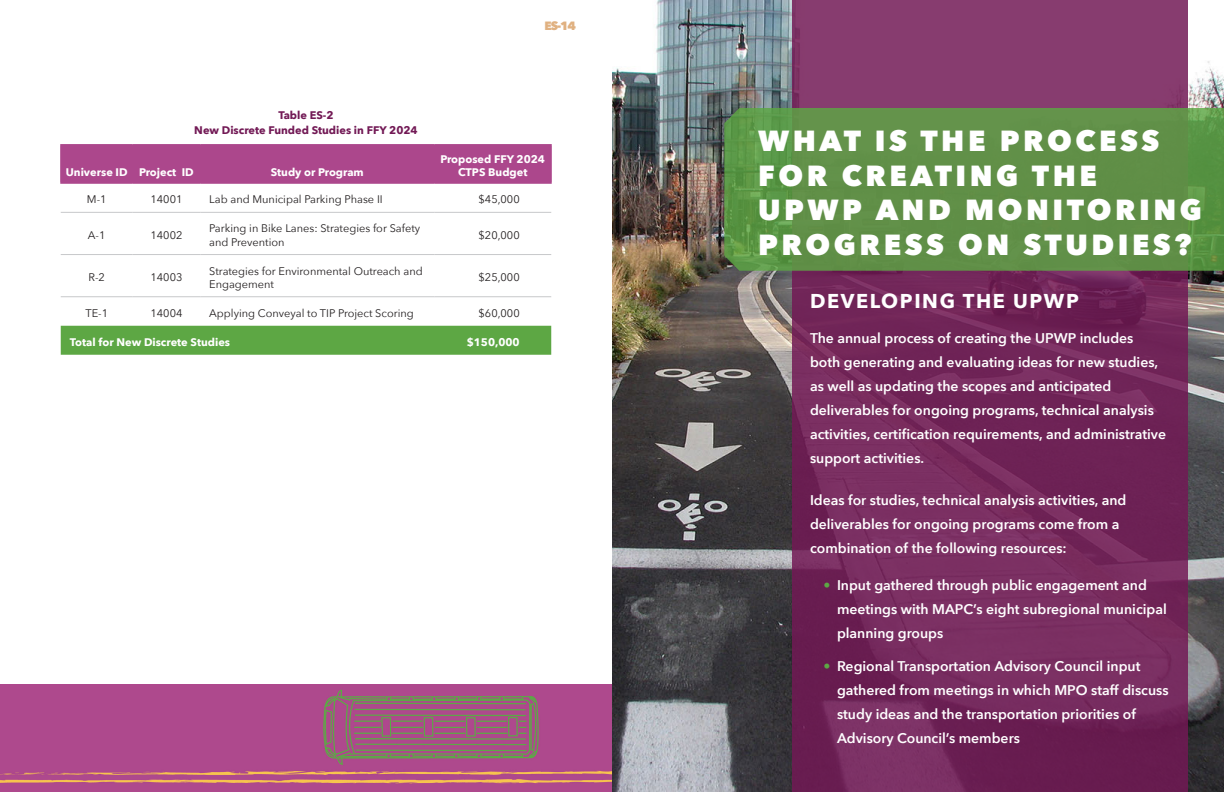
<style>
.page{position:relative;width:1224px;height:792px;background:#fff}
.page>*{position:absolute;margin:0;border:0;box-sizing:border-box;transform-origin:0 0}
.Heading_1{font:800 29px/34.8px "Avenir Next";letter-spacing:.12em;color:#fff}
.Heading_2{font:700 20px "Avenir Next";letter-spacing:.08em;color:#fff}
.Paragraph_Style_2{font:600 14px/24px "Avenir Next";color:#fff}
.t1{font:800 12px "Avenir Next";color:#e0b181}
.t2{font:11px/13.2px "Avenir Next";color:#231f20}
.Table_Header{font:700 11px/13.2px "Avenir Next";color:#fff;text-align:center}
.Figure_Table_Title{font:700 11px/15px "Avenir Next";color:#721955;text-align:center}
.s1{color:#5da744}
</style>
<div class="page">
<img style="left:612px;top:0;width:612px;height:792px">
<div style="left:61px;top:145px;width:490px;height:38px;background:#ac478c"></div>
<div style="left:61px;top:326px;width:490px;height:29px;background:#5da744"></div>
<hr style="left:200px;top:145px;width:1px;height:38px;background:#ac478c">
<hr style="left:434px;top:145px;width:1px;height:38px;background:#ac478c">
<hr style="left:61px;top:212px;width:72px;height:1px;background:#c7c8ca">
<hr style="left:133px;top:212px;width:67px;height:1px;background:#c7c8ca">
<hr style="left:200px;top:212px;width:234px;height:1px;background:#c7c8ca">
<hr style="left:434px;top:212px;width:117px;height:1px;background:#c7c8ca">
<hr style="left:61px;top:254px;width:72px;height:1px;background:#c7c8ca">
<hr style="left:133px;top:254px;width:67px;height:1px;background:#c7c8ca">
<hr style="left:200px;top:254px;width:234px;height:1px;background:#c7c8ca">
<hr style="left:434px;top:254px;width:117px;height:1px;background:#c7c8ca">
<hr style="left:61px;top:296px;width:72px;height:1px;background:#c7c8ca">
<hr style="left:133px;top:296px;width:67px;height:1px;background:#c7c8ca">
<hr style="left:200px;top:296px;width:234px;height:1px;background:#c7c8ca">
<hr style="left:434px;top:296px;width:117px;height:1px;background:#c7c8ca">
<hr style="left:60px;top:144px;width:73px;height:1px;background:#ac478c">
<hr style="left:60px;top:145px;width:1px;height:38px;background:#ac478c">
<hr style="left:133px;top:144px;width:67px;height:1px;background:#ac478c">
<hr style="left:132px;top:145px;width:1px;height:38px;background:#ac478c">
<hr style="left:200px;top:144px;width:234px;height:1px;background:#ac478c">
<hr style="left:434px;top:144px;width:118px;height:1px;background:#ac478c">
<hr style="left:551px;top:145px;width:1px;height:38px;background:#ac478c">
<hr style="left:60px;top:183px;width:73px;height:1px;background:#ac478c">
<hr style="left:133px;top:183px;width:67px;height:1px;background:#ac478c">
<hr style="left:200px;top:183px;width:234px;height:1px;background:#ac478c">
<hr style="left:434px;top:183px;width:118px;height:1px;background:#ac478c">
<img style="left:0;top:684px;width:612px;height:108px">
<svg style="left:792px;top:0;width:396px;height:792px;background:#762b5e"></svg>
<svg style="left:724px;top:108px;width:500px;height:163px;background:#5f8f47"></svg>
<p class="t1" style="left:544px;top:18px;width:33px">ES-14</p>
<p class="Figure_Table_Title" style="left:194px;top:107px;width:225px">Table ES-2<br>New Discrete Funded Studies in FFY 2024</p>
<p class="Table_Header" style="left:66px;top:165px;width:63px">Universe ID</p>
<p class="Table_Header" style="left:139px;top:165px;width:56px">Project ID</p>
<p class="Table_Header" style="left:271px;top:165px;width:95px">Study or Program</p>
<p class="Table_Header" style="left:440px;top:152px;width:106px">Proposed FFY 2024<br>CTPS Budget</p>
<p class="t2" style="left:87px;top:192px;width:21px">M-1</p>
<p class="t2" style="left:151px;top:192px;width:33px">14001</p>
<p class="t2" style="left:209px;top:192px;width:175px">Lab and Municipal Parking Phase II</p>
<p class="t2" style="left:479px;top:192px;width:43px">$45,000</p>
<p class="t2" style="left:88px;top:228px;width:19px">A-1</p>
<p class="t2" style="left:151px;top:228px;width:33px">14002</p>
<p class="t2" style="left:209px;top:221px;width:212px">Parking in Bike Lanes: Strategies for Safety and Prevention</p>
<p class="t2" style="left:479px;top:228px;width:43px">$20,000</p>
<p class="t2" style="left:89px;top:270px;width:18px">R-2</p>
<p class="t2" style="left:151px;top:270px;width:33px">14003</p>
<p class="t2" style="left:209px;top:264px;width:215px">Strategies for Environmental Outreach and<br>Engagement</p>
<p class="t2" style="left:479px;top:270px;width:43px">$25,000</p>
<p class="t2" style="left:85px;top:306px;width:24px">TE-1</p>
<p class="t2" style="left:151px;top:306px;width:33px">14004</p>
<p class="t2" style="left:209px;top:306px;width:206px">Applying Conveyal to TIP Project Scoring</p>
<p class="t2" style="left:479px;top:306px;width:43px">$60,000</p>
<p class="Table_Header" style="left:70px;top:335px;width:162px">Total for New Discrete Studies</p>
<p class="Table_Header" style="left:467px;top:335px;width:55px">$150,000</p>
<p class="Heading_1" style="left:758px;top:123px;width:445px">WHAT IS THE PROCESS<br>FOR CREATING THE<br>UPWP AND MONITORING<br>PROGRESS ON STUDIES?</p>
<p class="Heading_2" style="left:810px;top:284px;width:270px">DEVELOPING THE UPWP</p>
<p class="Paragraph_Style_2" style="left:810px;top:326px;width:358px">The annual process of creating the UPWP includes both generating and evaluating ideas for new studies, as well as updating the scopes and anticipated deliverables for ongoing programs, technical analysis activities, certification requirements, and administrative support activities.</p>
<p class="Paragraph_Style_2" style="left:810px;top:488px;width:318px">Ideas for studies, technical analysis activities, and deliverables for ongoing programs come from a combination of the following resources:</p>
<p class="Paragraph_Style_2" style="left:837px;top:573px;width:331px;text-indent:-14px"><span class="s1">•</span> Input gathered through public engagement and meetings with MAPC’s eight subregional municipal planning groups</p>
<p class="Paragraph_Style_2" style="left:837px;top:654px;width:333px;text-indent:-14px"><span class="s1">•</span> Regional Transportation Advisory Council input gathered from meetings in which MPO staff discuss study ideas and the transportation priorities of Advisory Council’s members</p>
</div>
